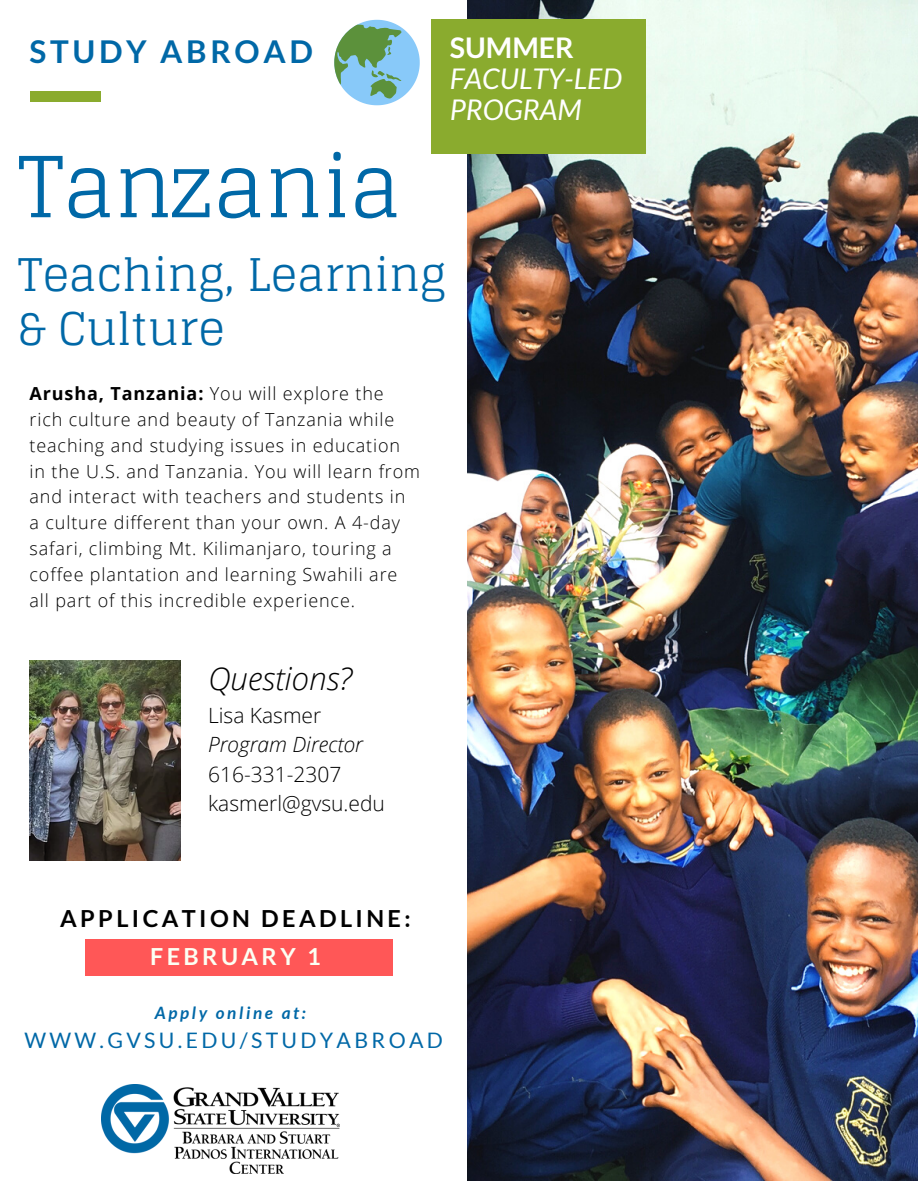
<style>
.page{position:relative;width:918px;height:1188px;background:#fff}
.page>*{position:absolute;margin:0;border:0;box-sizing:border-box;transform-origin:0 0}
.t1{font:84px "Glegoo";color:#0068a7}
.t2{font:45px/54px "Glegoo";color:#0068a7}
.t3{font:700 31.5px "Lato";letter-spacing:.115em;color:#0068a7}
.t4{font:italic 300 31.5px "Open Sans";color:#000}
.t5{font:italic 28.5px "Lato";color:#fff}
.t6{font:700 28.5px "Lato";color:#fff}
.t7{font:700 23.55px "Lato";letter-spacing:.145em;color:#000}
.t8{font:700 23.55px "Lato";letter-spacing:.145em;color:#fcfff3}
.t9{font:21.3px "Lato";letter-spacing:.155em;color:#0068a7}
.t10{font:300 21px "Open Sans";color:#000}
.t11{font:italic 300 21px "Open Sans";color:#000}
.t12{font:300 18px/25.8px "Open Sans";letter-spacing:.05em;color:#000}
.t13{font:italic 700 17.1px "Lato";letter-spacing:.155em;color:#0068a7}
.s1{font-weight:700}
</style>
<div class="page">
<img style="left:467px;top:0;width:451px;height:1180px">
<div style="left:30px;top:92px;width:70px;height:10px;background:#8aab2e"></div>
<svg style="left:334px;top:20px;width:86px;height:85px"></svg>
<div style="left:432px;top:20px;width:213px;height:134px;background:#8aab2e"></div>
<img style="left:102px;top:1084px;width:237px;height:89px">
<div style="left:85px;top:939px;width:307px;height:37px;background:#ff5757"></div>
<img style="left:30px;top:661px;width:150px;height:199px">
<p class="t3" style="left:30px;top:32px;width:285px">STUDY ABROAD</p>
<p class="t6" style="left:450px;top:30px;width:126px">SUMMER</p>
<p class="t5" style="left:450px;top:61px;width:174px">FACULTY-LED</p>
<p class="t5" style="left:450px;top:92px;width:133px">PROGRAM</p>
<p class="t1" style="left:18px;top:139px;width:385px">Tanzania</p>
<p class="t2" style="left:18px;top:248px;width:430px">Teaching, Learning &amp; Culture</p>
<p class="t12" style="left:30px;top:380px;width:392px"><span class="s1">Arusha, Tanzania:</span> You will explore the rich culture and beauty of Tanzania while teaching and studying issues in education in the U.S. and Tanzania. You will learn from and interact with teachers and students in<br>a culture different than your own. A 4-day safari, climbing Mt. Kilimanjaro, touring a coffee plantation and learning Swahili are all part of this incredible experience.</p>
<p class="t4" style="left:208px;top:657px;width:145px">Questions?</p>
<p class="t10" style="left:208px;top:701px;width:115px">Lisa Kasmer</p>
<p class="t11" style="left:208px;top:730px;width:156px">Program Director</p>
<p class="t10" style="left:208px;top:759px;width:135px">616-331-2307</p>
<p class="t10" style="left:208px;top:788px;width:178px">kasmerl@gvsu.edu</p>
<p class="t7" style="left:60px;top:903px;width:352px">APPLICATION DEADLINE:</p>
<p class="t8" style="left:150px;top:942px;width:172px">FEBRUARY 1</p>
<p class="t13" style="left:155px;top:1002px;width:152px">Apply online at:</p>
<p class="t9" style="left:24px;top:1027px;width:420px">WWW.GVSU.EDU/STUDYABROAD</p>
</div>
